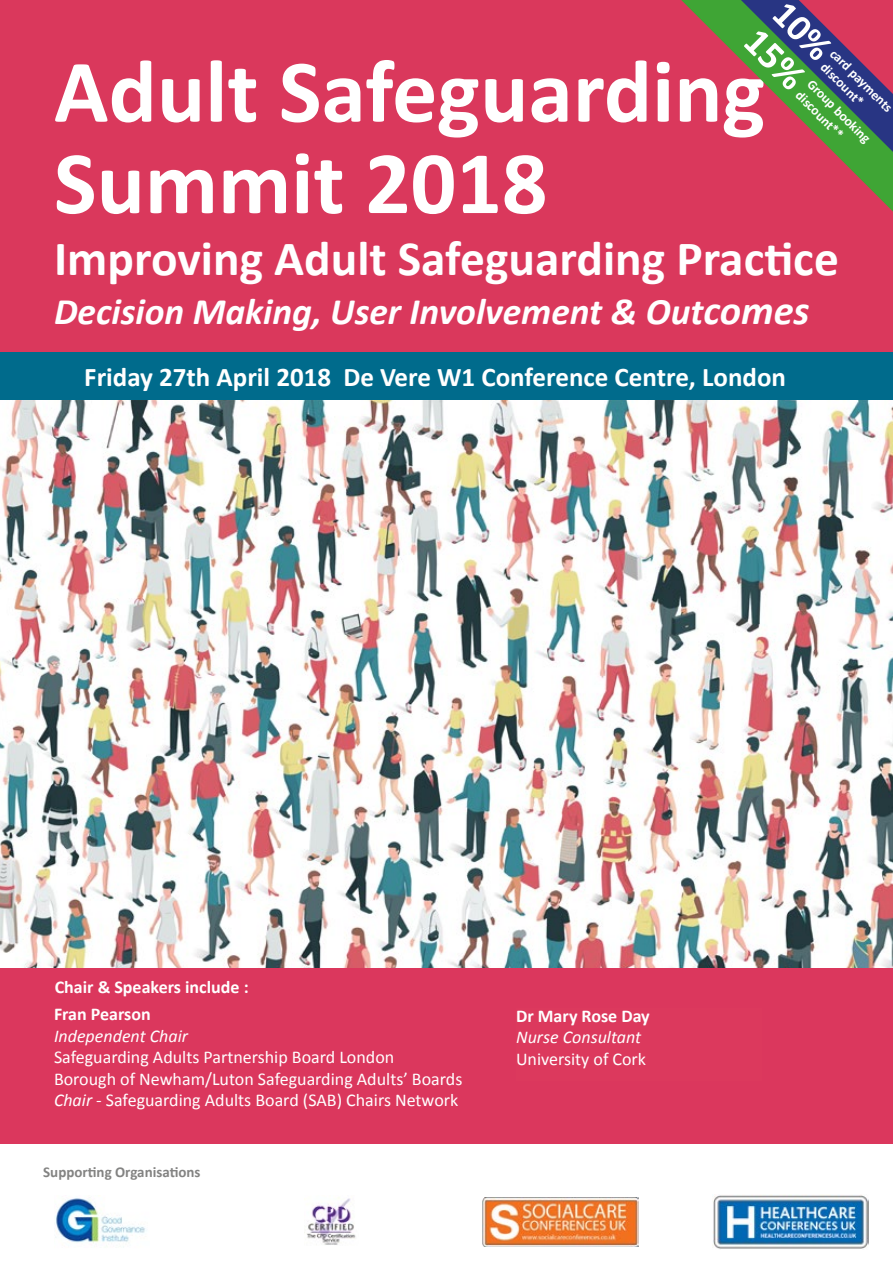
<style>
.page{position:relative;width:893px;height:1263px;background:#fff}
.page>*{position:absolute;margin:0;border:0;box-sizing:border-box;transform-origin:0 0}
.t1{font:700 90px/91.5px "Calibri";color:#fff}
.t2{font:700 49.5px "Calibri";color:#fff}
.t3{font:italic 700 37.5px "Calibri";color:#fff}
.t4{font:700 27px "Calibri";color:#fff}
.t5{font:18px/21.6px "Calibri";color:#fff}
.t6{font:700 18px/26.7px "Calibri";color:#fff}
.t7{font:italic 18px "Calibri";color:#fff}
.t8{font:700 15px "Calibri";color:#838382}
.t9{font:700 13.5px/16.2px "Calibri";color:#fff}
.s1{font-size:40.5px}
.s2{font-style:italic}
</style>
<div class="page">
<div style="left:0;top:0;width:893px;height:388px;background:#da385c"></div>
<img style="left:0;top:400px;width:893px;height:568px">
<div style="left:0;top:353px;width:893px;height:47px;background:#006b8c"></div>
<div style="left:0;top:968px;width:893px;height:175px;background:#db375d"></div>
<img style="left:55px;top:1198px;width:92px;height:45px">
<img style="left:713px;top:1195px;width:155px;height:54px">
<img style="left:306px;top:1197px;width:50px;height:48px">
<img style="left:483px;top:1197px;width:156px;height:49px">
<svg style="left:681px;top:0;width:212px;height:212px"></svg>
<h1 class="t1" style="left:54px;top:43px;width:713px">Adult Safeguarding<br>Summit 2018</h1>
<p class="t9" style="left:838px;top:45px;width:84px;rotate:45deg">card payments discount*</p>
<p class="t9" style="left:815px;top:76px;width:85px;rotate:45deg">Group booking discount**</p>
<h2 class="t2" style="left:54px;top:224px;width:786px">Improving Adult Safeguarding Practice</h2>
<h3 class="t3" style="left:54px;top:285px;width:757px">Decision Making, User Involvement &amp; Out<span class="s1">comes</span></h3>
<h3 class="t4" style="left:84px;top:358px;width:703px">Friday 27th April 2018 De Vere W1 Conference Centre, London</h3>
<p class="t6" style="left:54px;top:973px;width:196px">Chair &amp; Speakers include :<br>Fran Pearson</p>
<p class="t7" style="left:54px;top:1023px;width:135px">Independent Chair</p>
<p class="t5" style="left:54px;top:1046px;width:410px">Safeguarding Adults Partnership Board London<br>Borough of Newham/Luton Safeguarding Adults’ Boards<br><span class="s2">Chair -</span> Safeguarding Adults Board (SAB) Chairs Network</p>
<p class="t8" style="left:43px;top:1161px;width:159px">Supporting Organisations</p>
<p class="t6" style="left:516px;top:1002px;width:135px">Dr Mary Rose Day</p>
<p class="t7" style="left:516px;top:1025px;width:127px">Nurse Consultant</p>
<p class="t5" style="left:516px;top:1048px;width:132px">University of Cork</p>
</div>
